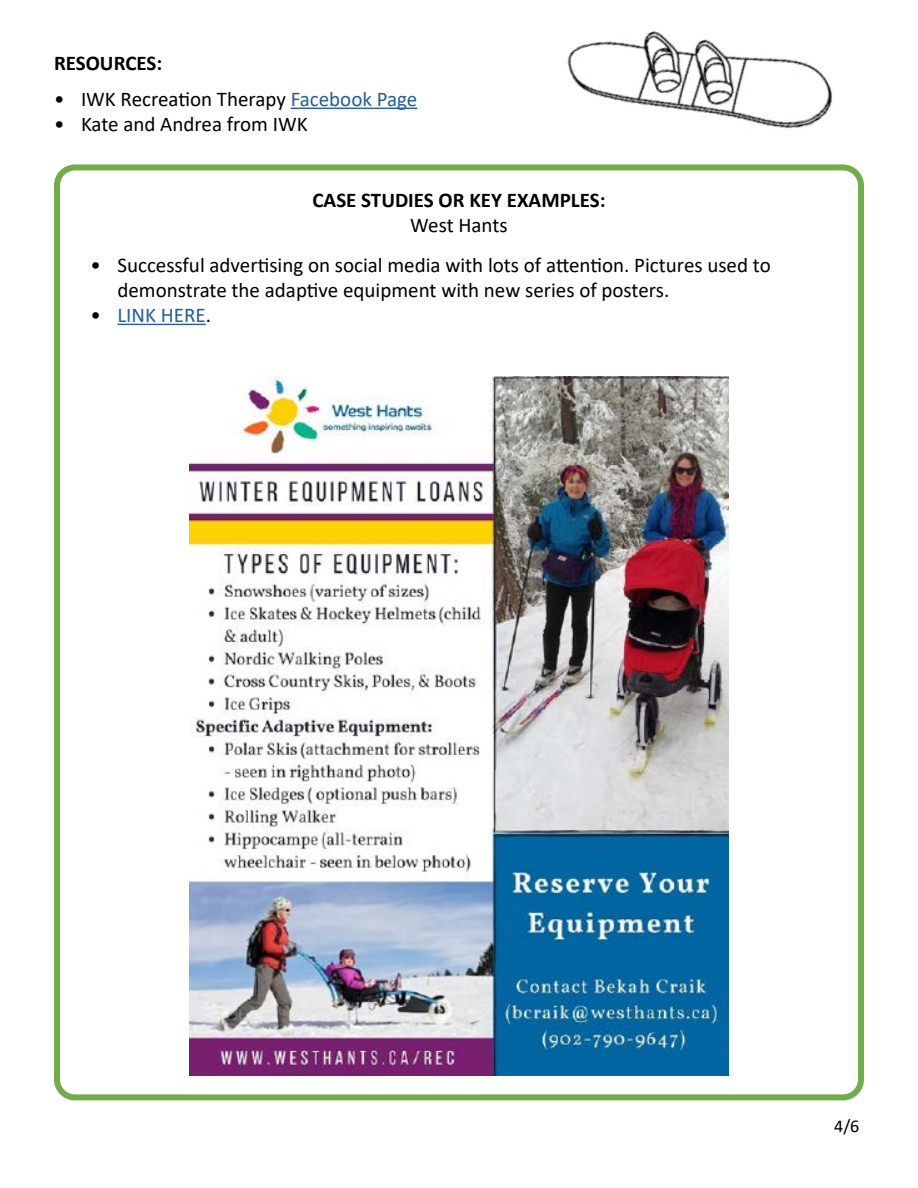
<style>
.page{position:relative;width:918px;height:1188px;background:#fff}
.page>*{position:absolute;margin:0;border:0;box-sizing:border-box;transform-origin:0 0}
.t1{font:21px/25.2px "Calibri";color:#000}
.t2{font:700 21px "Calibri";color:#000}
.t3{font:21px "Calibri";color:#215e9e}
.t4{font:18px "Calibri";color:#000}
.s1{color:#215e9e}
.s2{color:#000}
</style>
<div class="page">
<hr style="left:291px;top:108px;width:126px;height:1px;background:#215e9e">
<hr style="left:117px;top:324px;width:89px;height:1px;background:#215e9e">
<img style="left:189px;top:377px;width:540px;height:698px">
<div style="left:54px;top:164px;width:810px;height:936px;border:6px solid #73ad4b;border-radius:18px"></div>
<img style="left:566px;top:31px;width:267px;height:98px">
<p class="t2" style="left:54px;top:48px;width:110px">RESOURCES:</p>
<p class="t1" style="left:54px;top:86px;width:365px">• IWK Recreation Therapy <span class="s1">Facebook Page</span></p>
<p class="t1" style="left:54px;top:111px;width:255px">• Kate and Andrea from IWK</p>
<p class="t2" style="left:313px;top:185px;width:295px">CASE STUDIES OR KEY EXAMPLES:</p>
<p class="t1" style="left:410px;top:212px;width:99px">West Hants</p>
<p class="t1" style="left:117px;top:251px;width:655px;text-indent:-27px">• Successful advertising on social media with lots of attention. Pictures used to demonstrate the adaptive equipment with new series of posters.</p>
<p class="t3" style="left:90px;top:300px;width:122px"><span class="s2">•</span> LINK HERE<span class="s2">.</span></p>
<p class="t4" style="left:834px;top:1114px;width:27px">4/6</p>
</div>
